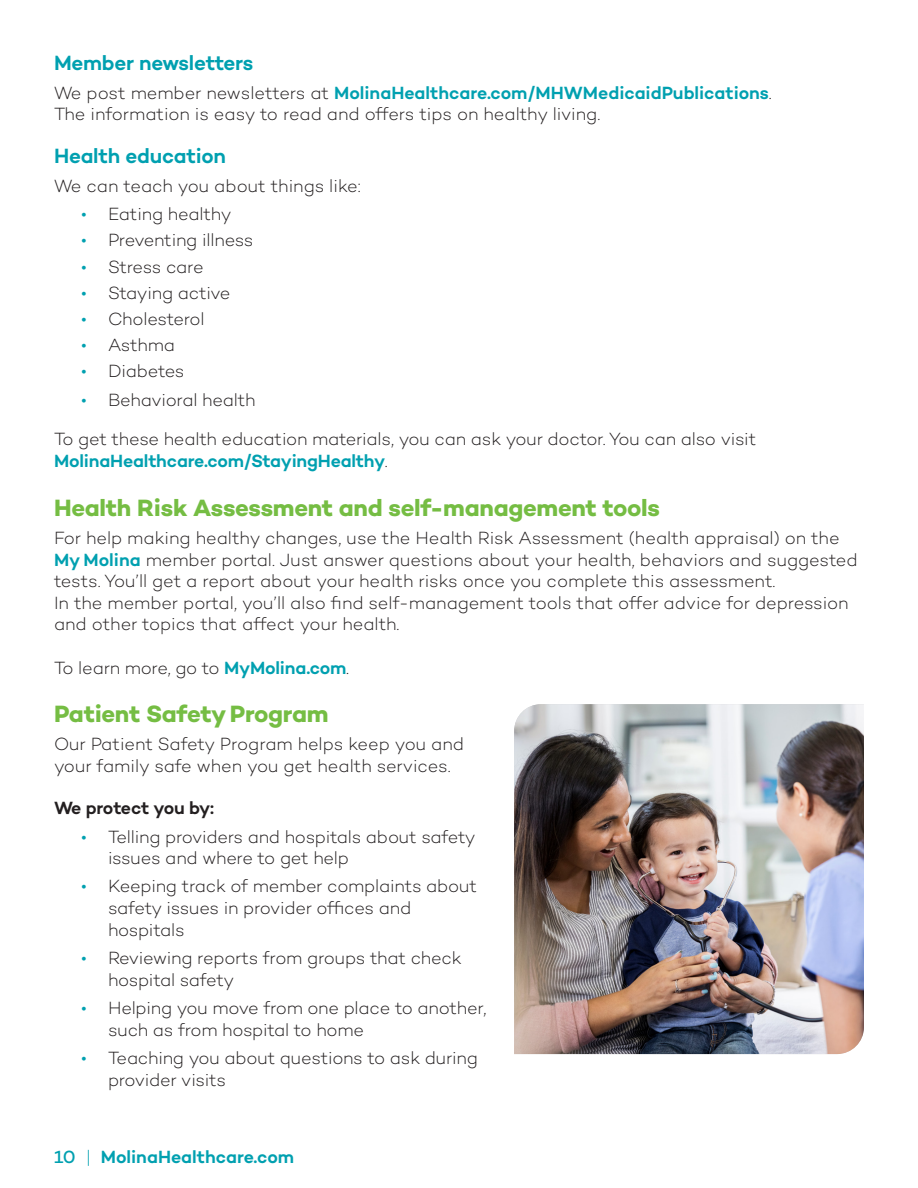
<style>
.page{position:relative;width:918px;height:1188px;background:#fff}
.page>*{position:absolute;margin:0;border:0;box-sizing:border-box;transform-origin:0 0}
.t1{font:700 24px "Campton";letter-spacing:-.01em;color:#75bd43}
.t2{font:600 21px "Campton";letter-spacing:-.01em;color:#00a0b0}
.t3{font:300 18px/21.6px "Campton";letter-spacing:-.01em;color:#231f20}
.t4{font:600 18px "Campton";color:#00a0b0}
.t5{font:600 18px "Campton";letter-spacing:-.025em;color:#231f20}
.s1{font-weight:600;color:#00a0b0}
.s2{color:#00a0b0}
.s3{font-weight:500}
.s4{font-weight:300}
</style>
<div class="page">
<img style="left:514px;top:704px;width:350px;height:350px">
<p class="t2" style="left:54px;top:50px;width:201px">Member newsletters</p>
<p class="t3" style="left:54px;top:81px;width:719px">We post member newsletters at <span class="s1">MolinaHealthcare.com/MHWMedicaidPublications</span>.<br>The information is easy to read and offers tips on healthy living.</p>
<h3 class="t2" style="left:54px;top:143px;width:173px">Health education</h3>
<p class="t3" style="left:54px;top:174px;width:308px">We can teach you about things like:</p>
<p class="t3" style="left:81px;top:203px;width:152px"><span class="s2">•</span> Eating healthy</p>
<p class="t3" style="left:81px;top:229px;width:174px"><span class="s2">•</span> Preventing illness</p>
<p class="t3" style="left:81px;top:255px;width:124px"><span class="s2">•</span> Stress care</p>
<p class="t3" style="left:81px;top:282px;width:151px"><span class="s2">•</span> Staying active</p>
<p class="t3" style="left:81px;top:308px;width:125px"><span class="s2">•</span> Cholesterol</p>
<p class="t3" style="left:81px;top:334px;width:96px"><span class="s2">•</span> Asthma</p>
<p class="t3" style="left:81px;top:360px;width:105px"><span class="s2">•</span> Diabetes</p>
<p class="t3" style="left:81px;top:389px;width:176px"><span class="s2">•</span> Behavioral health</p>
<p class="t3" style="left:54px;top:428px;width:704px">To get these health education materials, you can ask your doctor. You can also visit<br><span class="s1">MolinaHealthcare.com/StayingHealthy</span>.</p>
<h2 class="t1" style="left:54px;top:492px;width:608px">Health Risk Assessment and self-management tools</h2>
<p class="t3" style="left:54px;top:527px;width:805px">For help making healthy changes, use the Health Risk Assessment (health appraisal) on the <span class="s1">My Molina</span> member portal. Just answer questions about your health, behaviors and suggested tests. You’ll get a report about your health risks once you complete this assessment.<br>In the member portal, you’ll also find self-management tools that offer advice for depression and other topics that affect your health.</p>
<p class="t3" style="left:54px;top:656px;width:297px">To learn more, go to <span class="s1">MyMolina.com</span>.</p>
<h2 class="t1" style="left:54px;top:698px;width:276px">Patient Safety Program</h2>
<p class="t3" style="left:54px;top:733px;width:412px">Our Patient Safety Program helps keep you and your family safe when you get health services.</p>
<h3 class="t5" style="left:54px;top:797px;width:161px">We protect you by:</h3>
<p class="t3" style="left:108px;top:825px;width:369px;text-indent:-27px"><span class="s2">•</span> Telling providers and hospitals about safety issues and where to get help</p>
<p class="t3" style="left:108px;top:875px;width:371px;text-indent:-27px"><span class="s2">•</span> Keeping track of member complaints about safety issues in provider offices and hospitals</p>
<p class="t3" style="left:108px;top:947px;width:355px;text-indent:-27px"><span class="s2">•</span> Reviewing reports from groups that check hospital safety</p>
<p class="t3" style="left:108px;top:997px;width:380px;text-indent:-27px"><span class="s2">•</span> Helping you move from one place to another, such as from hospital to home</p>
<p class="t3" style="left:108px;top:1047px;width:372px;text-indent:-27px"><span class="s2">•</span> Teaching you about questions to ask during provider visits</p>
<p class="t4" style="left:54px;top:1145px;width:242px"><span class="s3">10</span> <span class="s4">|</span> MolinaHealthcare.com</p>
</div>
